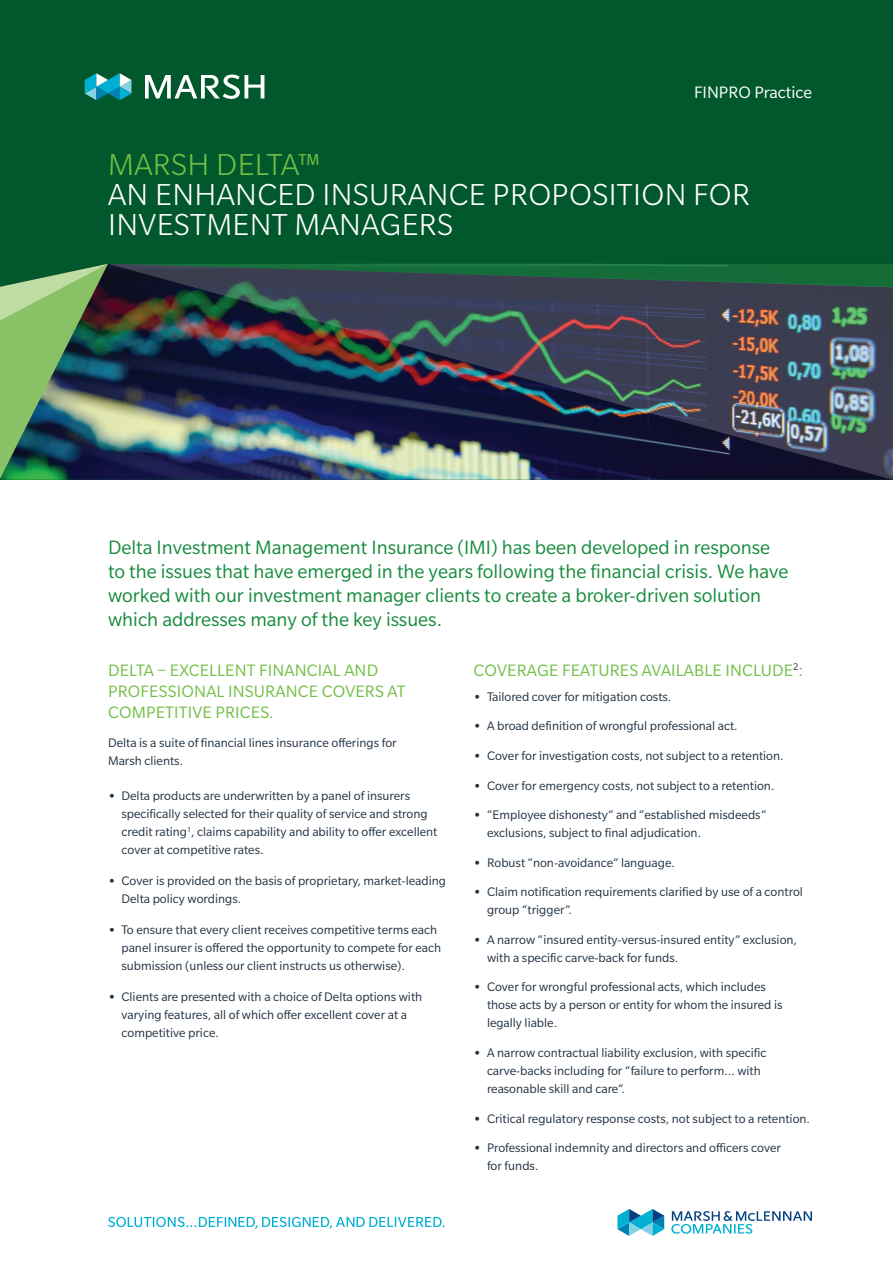
<style>
.page{position:relative;width:893px;height:1263px;background:#fff}
.page>*{position:absolute;margin:0;border:0;box-sizing:border-box;transform-origin:0 0}
.t1{font:300 33px/30px "Slate Pro";letter-spacing:.01em;color:#fff}
.t2{font:300 33px "Slate Pro";letter-spacing:.01em;color:#71bf44}
.t3{font:21px/24px "Slate Pro";color:#188c3f}
.t4{font:18px/21px "Slate Pro";letter-spacing:.01em;color:#71bf44}
.t5{font:18px "Slate Pro";color:#fff}
.t6{font:13.5px/18px "Slate Pro";color:#213242}
.s1{font-weight:700}
</style>
<div class="page">
<div style="left:0;top:0;width:893px;height:480px;background:#00582c"></div>
<svg style="left:671px;top:1211px;width:141px;height:23px"></svg>
<svg style="left:617px;top:1209px;width:47px;height:27px"></svg>
<svg style="left:85px;top:73px;width:46px;height:27px"></svg>
<svg style="left:145px;top:75px;width:119px;height:24px"></svg>
<svg style="left:108px;top:1217px;width:337px;height:12px"></svg>
<img style="left:0;top:264px;width:893px;height:216px">
<h3 class="t5" style="left:694px;top:83px;width:119px">FINPRO Practice</h3>
<h1 class="t2" style="left:108px;top:148px;width:213px">MARSH DELTA™</h1>
<h1 class="t1" style="left:108px;top:180px;width:643px">AN ENHANCED INSURANCE PROPOSITION FOR<br>INVESTMENT MANAGERS</h1>
<p class="t3" style="left:108px;top:535px;width:682px">Delta Investment Management Insurance (IMI) has been developed in response to the issues that have emerged in the years following the financial crisis. We have worked with our investment manager clients to create a broker-driven solution which addresses many of the key issues.</p>
<h3 class="t4" style="left:108px;top:660px;width:299px">DELTA – EXCELLENT FINANCIAL AND<br>PROFESSIONAL INSURANCE COVERS AT<br>COMPETITIVE PRICES.</h3>
<p class="t6" style="left:108px;top:734px;width:290px">Delta is a suite of financial lines insurance offerings for<br>Marsh clients.</p>
<p class="t6" style="left:122px;top:787px;width:317px;text-indent:-14px"><span class="s1">•</span> Delta products are underwritten by a panel of insurers specifically selected for their quality of service and strong credit rating<sup>1</sup>, claims capability and ability to offer excellent cover at competitive rates.</p>
<p class="t6" style="left:122px;top:872px;width:326px;text-indent:-14px"><span class="s1">•</span> Cover is provided on the basis of proprietary, market-leading<br>Delta policy wordings.</p>
<p class="t6" style="left:122px;top:921px;width:321px;text-indent:-14px"><span class="s1">•</span> To ensure that every client receives competitive terms each panel insurer is offered the opportunity to compete for each submission (unless our client instructs us otherwise).</p>
<p class="t6" style="left:122px;top:988px;width:302px;text-indent:-14px"><span class="s1">•</span> Clients are presented with a choice of Delta options with varying features, all of which offer excellent cover at a competitive price.</p>
<h3 class="t4" style="left:474px;top:660px;width:331px">COVERAGE FEATURES AVAILABLE INCLUDE<sup>2</sup>:</h3>
<p class="t6" style="left:473px;top:687px;width:199px"><span class="s1">•</span> Tailored cover for mitigation costs.</p>
<p class="t6" style="left:473px;top:717px;width:266px"><span class="s1">•</span> A broad definition of wrongful professional act.</p>
<p class="t6" style="left:473px;top:747px;width:312px"><span class="s1">•</span> Cover for investigation costs, not subject to a retention.</p>
<p class="t6" style="left:473px;top:776px;width:302px"><span class="s1">•</span> Cover for emergency costs, not subject to a retention.</p>
<p class="t6" style="left:487px;top:806px;width:281px;text-indent:-14px"><span class="s1">•</span> “Employee dishonesty” and “established misdeeds” exclusions, subject to final adjudication.</p>
<p class="t6" style="left:473px;top:853px;width:203px"><span class="s1">•</span> Robust “non-avoidance” language.</p>
<p class="t6" style="left:487px;top:883px;width:317px;text-indent:-14px"><span class="s1">•</span> Claim notification requirements clarified by use of a control group “trigger”.</p>
<p class="t6" style="left:487px;top:930px;width:312px;text-indent:-14px"><span class="s1">•</span> A narrow “insured entity-versus-insured entity” exclusion, with a specific carve-back for funds.</p>
<p class="t6" style="left:487px;top:978px;width:297px;text-indent:-14px"><span class="s1">•</span> Cover for wrongful professional acts, which includes those acts by a person or entity for whom the insured is legally liable.</p>
<p class="t6" style="left:487px;top:1044px;width:281px;text-indent:-14px"><span class="s1">•</span> A narrow contractual liability exclusion, with specific carve-backs including for “failure to perform… with reasonable skill and care”.</p>
<p class="t6" style="left:473px;top:1109px;width:338px"><span class="s1">•</span> Critical regulatory response costs, not subject to a retention.</p>
<p class="t6" style="left:487px;top:1139px;width:295px;text-indent:-14px"><span class="s1">•</span> Professional indemnity and directors and officers cover for funds.</p>
</div>
